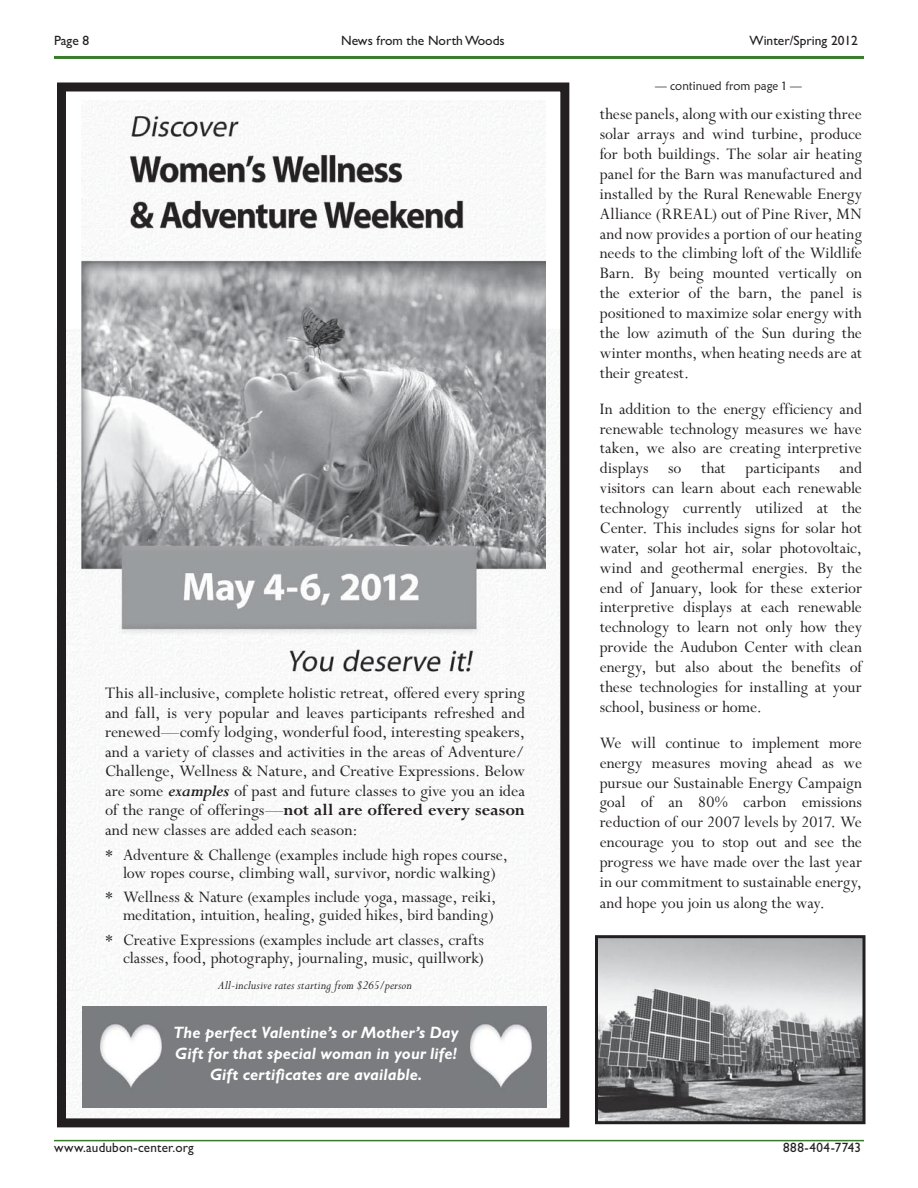
<style>
.page{position:relative;width:918px;height:1188px;background:#fff}
.page>*{position:absolute;margin:0;border:0;box-sizing:border-box;transform-origin:0 0}
.t1{font:18px/19.8px "Perpetua";color:#231f20;text-align:justify}
.t2{font:italic 700 16.5px/21px "Gill Sans";letter-spacing:.01em;color:#fff;text-align:center}
.t3{font:13.5px "Gill Sans";color:#231f20}
.t4{font:italic 13.5px "Perpetua";letter-spacing:.01em;color:#231f20}
.t5{font:13.5px "Gill Sans";letter-spacing:.03em;color:#231f20}
.t6{font:12px "Maiandra GD";letter-spacing:.01em;color:#231f20}
.s1{font-weight:700;font-style:italic}
.s2{font-weight:700}
</style>
<div class="page">
<hr style="left:54px;top:56px;width:810px;height:3px;background:#387c2b">
<hr style="left:54px;top:1140px;width:810px;height:1px;background:#387c2b">
<div style="left:82px;top:1006px;width:465px;height:102px;background:#7a7c7f"></div>
<img style="left:101px;top:1024px;width:61px;height:64px">
<img style="left:471px;top:1024px;width:61px;height:64px">
<div style="left:57px;top:82px;width:512px;height:1045px;border:9px solid #231f20"></div>
<img style="left:599px;top:939px;width:263px;height:181px">
<div style="left:595px;top:935px;width:271px;height:189px;border:3px solid #231f20"></div>
<img style="left:81px;top:100px;width:464px;height:582px">
<p class="t3" style="left:54px;top:36px;width:37px">Page 8</p>
<p class="t3" style="left:341px;top:36px;width:165px">News from the North Woods</p>
<p class="t3" style="left:750px;top:36px;width:110px">Winter/Spring 2012</p>
<p class="t1" style="left:105px;top:686px;width:422px">This all-inclusive, complete holistic retreat, offered every spring and fall, is very popular and leaves participants refreshed and renewed—comfy lodging, wonderful food, interesting speakers, and a variety of classes and activities in the areas of Adventure/ Challenge, Wellness &amp; Nature, and Creative Expressions. Below are some <span class="s1">examples</span> of past and future classes to give you an idea of the range of offerings—<span class="s2">not all are offered every season </span>and new classes are added each season:</p>
<p class="t1" style="left:105px;top:848px;width:405px;line-height:18px;text-align:center">* Adventure &amp; Challenge (examples include high ropes course, low ropes course, climbing wall, survivor, nordic walking)</p>
<p class="t1" style="left:105px;top:890px;width:393px;line-height:18px;text-align:right">* Wellness &amp; Nature (examples include yoga, massage, reiki, meditation, intuition, healing, guided hikes, bird banding)</p>
<p class="t1" style="left:105px;top:933px;width:381px;line-height:18px;text-align:right">* Creative Expressions (examples include art classes, crafts classes, food, photography, journaling, music, quillwork)</p>
<p class="t4" style="left:218px;top:981px;width:195px">All-inclusive rates starting from $265/person</p>
<p class="t2" style="left:174px;top:1024px;width:287px">The perfect Valentine’s or Mother’s Day<br>Gift for that special woman in your life!<br>Gift certificates are available.</p>
<p class="t6" style="left:655px;top:82px;width:148px">— continued from page 1 —</p>
<p class="t1" style="left:600px;top:106px;width:264px">these panels, along with our existing three solar arrays and wind turbine, produce for both buildings. The solar air heating panel for the Barn was manufactured and installed by the Rural Renewable Energy Alliance (RREAL) out of Pine River, MN and now provides a portion of our heating needs to the climbing loft of the Wildlife Barn. By being mounted vertically on the exterior of the barn, the panel is positioned to maximize solar energy with the low azimuth of the Sun during the winter months, when heating needs are at their greatest.</p>
<p class="t1" style="left:600px;top:401px;width:264px">In addition to the energy efficiency and renewable technology measures we have taken, we also are creating interpretive displays so that participants and visitors can learn about each renewable technology currently utilized at the Center. This includes signs for solar hot water, solar hot air, solar photovoltaic, wind and geothermal energies. By the end of January, look for these exterior interpretive displays at each renewable technology to learn not only how they provide the Audubon Center with clean energy, but also about the benefits of these technologies for installing at your school, business or home.</p>
<p class="t1" style="left:600px;top:735px;width:264px">We will continue to implement more energy measures moving ahead as we pursue our Sustainable Energy Campaign goal of an 80% carbon emissions reduction of our 2007 levels by 2017. We encourage you to stop out and see the progress we have made over the last year in our commitment to sustainable energy, and hope you join us along the way.</p>
<p class="t3" style="left:54px;top:1143px;width:141px">www.audubon-center.org</p>
<p class="t5" style="left:783px;top:1143px;width:79px">888-404-7743</p>
</div>
